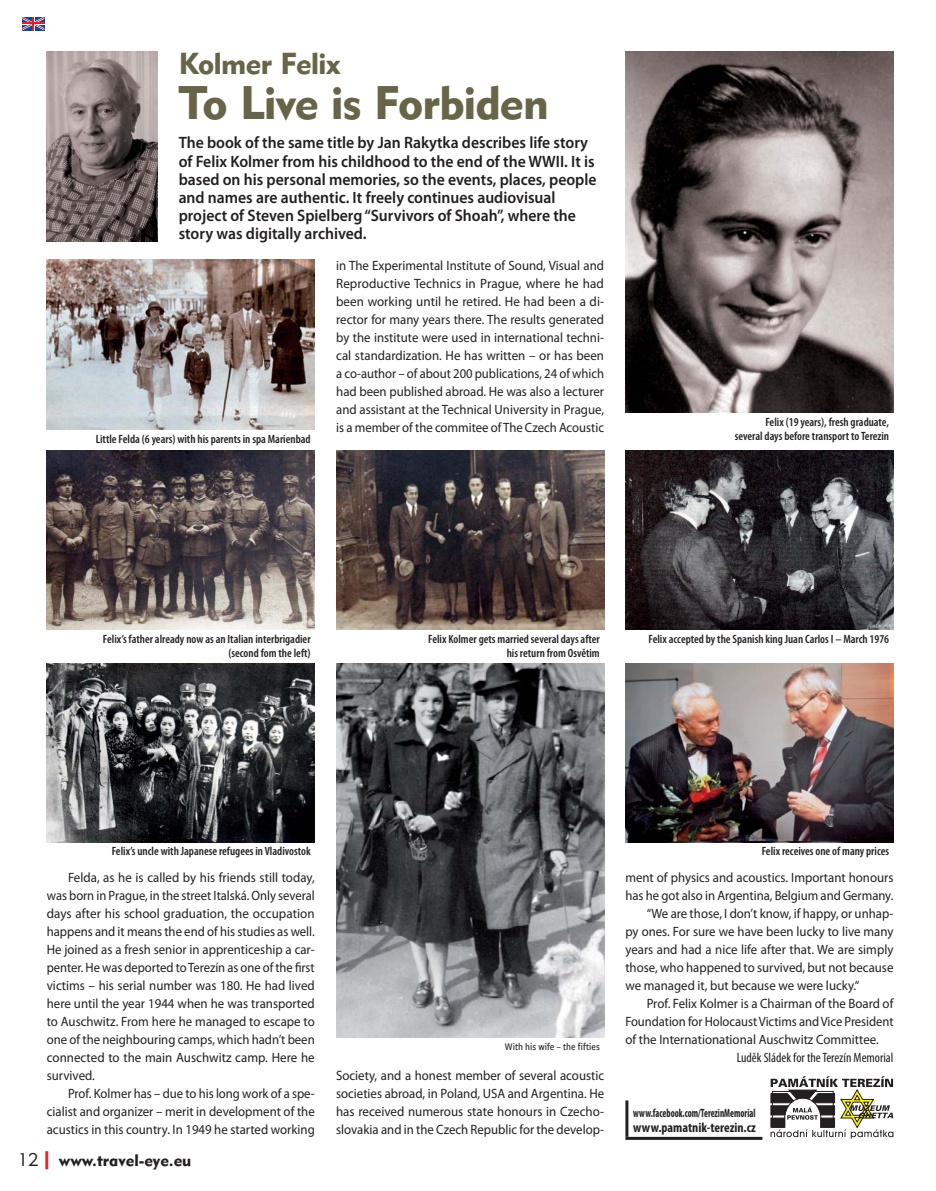
<style>
.page{position:relative;width:936px;height:1191px;background:#fff}
.page>*{position:absolute;margin:0;border:0;box-sizing:border-box;transform-origin:0 0}
.t1{font:46.5px "Geometric 415 AT Black A";letter-spacing:-.02em;color:#676448}
.t2{font:30px "Geometric 415 AT Black A";letter-spacing:-.015em;color:#676448}
.t3{font:600 16.5px/18px "Myriad Pro";color:#231f20;scale:.95 1}
.t4{font:16.5px "Geometric 415 AT Black A";color:#231f20}
.t5{font:13.5px/18px "Myriad Pro";color:#231f20;text-align:justify;scale:.95 1}
.t6{font:13.5px/18px "Myriad Pro";color:#231f20;text-align:justify;scale:.94 1}
.t7{font:13.5px "Myriad Pro";color:#231f20;scale:.93 1}
.t8{font:condensed 13.5px "Myriad Pro";color:#231f20}
.t9{font:700 condensed 13.5px "Myriad Pro";color:#231f20}
.t10{font:600 condensed 12px/14.4px "Myriad Pro";color:#231f20;text-align:right}
.t11{font:700 condensed 12px "Myriad Pro";color:#231f20;scale:.78 1}
.t12{font:500 10.5px "Freight Sans Cnd Pro";color:#231f20}
.s1{font-family:"Geometric 415 AT Lite A";font-size:18px}
.s2{font-size:18px;color:#ed1c24}
</style>
<div class="page">
<svg style="left:770px;top:1076px;width:123px;height:62px"></svg>
<hr style="left:625px;top:1100px;width:3px;height:36px;background:#231f20">
<hr style="left:625px;top:1136px;width:137px;height:3px;background:#231f20">
<img style="left:47px;top:51px;width:110px;height:190px">
<img style="left:47px;top:259px;width:268px;height:170px">
<img style="left:336px;top:451px;width:268px;height:178px">
<img style="left:625px;top:451px;width:268px;height:178px">
<img style="left:47px;top:451px;width:268px;height:178px">
<img style="left:47px;top:663px;width:268px;height:179px">
<img style="left:625px;top:663px;width:268px;height:179px">
<img style="left:336px;top:663px;width:268px;height:374px">
<img style="left:625px;top:51px;width:268px;height:361px">
<svg style="left:22px;top:17px;width:22px;height:13px"></svg>
<h2 class="t2" style="left:179px;top:52px;width:163px">Kolmer Felix</h2>
<h1 class="t1" style="left:179px;top:85px;width:371px">To Live is Forbiden</h1>
<p class="t3" style="left:179px;top:136px;width:441px">The book of the same title by Jan Rakytka describes life story of Felix Kolmer from his childhood to the end of the WWII. It is based on his personal memories, so the events, places, people and names are authentic. It freely continues audiovisual project of Steven Spielberg “Survivors of Shoah”, where the story was digitally archived.</p>
<p class="t10" style="left:96px;top:433px;width:216px">Little Felda (6 years) with his parents in spa Marienbad</p>
<p class="t5" style="left:336px;top:258px;width:283px">in The Experi mental Institute of Sound, Vi sual and Reproductive Technics in Prague, where he had been working until he retired. He had been a di&shy;rector for many years there. The results generated by the institute were used in international techni&shy;cal standardization. He has written – or has been a co-author – of about 200 publications, 24 of which had been published abroad. He was also a lecturer and assistant at the Technical University in Prague, is a member of the com mitee of The Czech Acoustic</p>
<p class="t10" style="left:734px;top:416px;width:156px">Felix (19 years), fresh graduate, several days before transport to Terezin</p>
<p class="t10" style="left:103px;top:633px;width:209px">Felix’s father already now as an Italian interbrigadier</p>
<p class="t10" style="left:648px;top:633px;width:242px">Felix accepted by the Spanish king Juan Carlos I – March 1976</p>
<p class="t10" style="left:228px;top:647px;width:84px">(second fom the left)</p>
<p class="t10" style="left:428px;top:633px;width:173px">Felix Kolmer gets married several days after his return from Osvětim</p>
<p class="t10" style="left:112px;top:845px;width:200px">Felix’s uncle with Japanese refugees in Vladivostok</p>
<p class="t10" style="left:761px;top:845px;width:129px">Felix receives one of many prices</p>
<p class="t5" style="left:47px;top:870px;width:283px;text-indent:21px">Felda, as he is called by his friends still today, was born in Prague, in the street Italská. Only several days after his school graduation, the occupation happens and it means the end of his studies as well.<br>He joined as a fresh senior in apprenticeship a car&shy;penter. He was deported to Terezín as one of the first victims – his serial number was 180. He had lived here until the year 1944 when he was transported to Auschwitz. From here he managed to escape to one of the neig hbouring camps, which hadn’t been connected to the main Auschwitz camp. Here he survived.</p>
<p class="t6" style="left:47px;top:1086px;width:287px;text-indent:21px">Prof. Kolmer has – due to his long work of a spe&shy;cialist and organizer – merit in development of the acustics in this country. In 1949 he started working</p>
<p class="t4" style="left:18px;top:1154px;width:175px"><span class="s1">12</span><span class="s2">|</span> www.travel-eye.eu</p>
<p class="t12" style="left:505px;top:1042px;width:96px">With his wife – the fifties</p>
<p class="t5" style="left:336px;top:1068px;width:283px">Society, and a ho nest member of several acoustic societies abroad, in Poland, USA and Argentina. He has received numerous state honours in Czecho&shy;slovakia and in the Czech Re public for the develop-</p>
<p class="t5" style="left:625px;top:870px;width:283px">ment of physics and acoustics. Important honours</p>
<p class="t6" style="left:625px;top:888px;width:286px">has he got also in Argentina, Belgium and Germany.</p>
<p class="t5" style="left:646px;top:906px;width:261px">“We are those, I don’t know, if happy, or unhap-</p>
<p class="t5" style="left:625px;top:924px;width:283px">py ones. For sure we have been lucky to live many</p>
<p class="t5" style="left:625px;top:942px;width:283px">years and had a nice life after that. We are simply</p>
<p class="t5" style="left:625px;top:960px;width:283px">those, who happened to survived, but not because</p>
<p class="t5" style="left:625px;top:978px;width:248px">we managed it, but because we were lucky.“</p>
<p class="t5" style="left:646px;top:996px;width:261px">Prof. Felix Kolmer is a Chairman of the Board of</p>
<p class="t7" style="left:625px;top:1016px;width:290px">Foundation for Holocaust Victims and Vice President</p>
<p class="t5" style="left:625px;top:1032px;width:268px">of the Internationational Auschwitz Committee.</p>
<p class="t8" style="left:736px;top:1052px;width:158px">Luděk Sládek for the Terezín Memorial</p>
<p class="t11" style="left:633px;top:1108px;width:158px">www.facebook.com/TerezinMemorial</p>
<p class="t9" style="left:633px;top:1122px;width:124px">www.pamatnik-terezin.cz</p>
</div>
